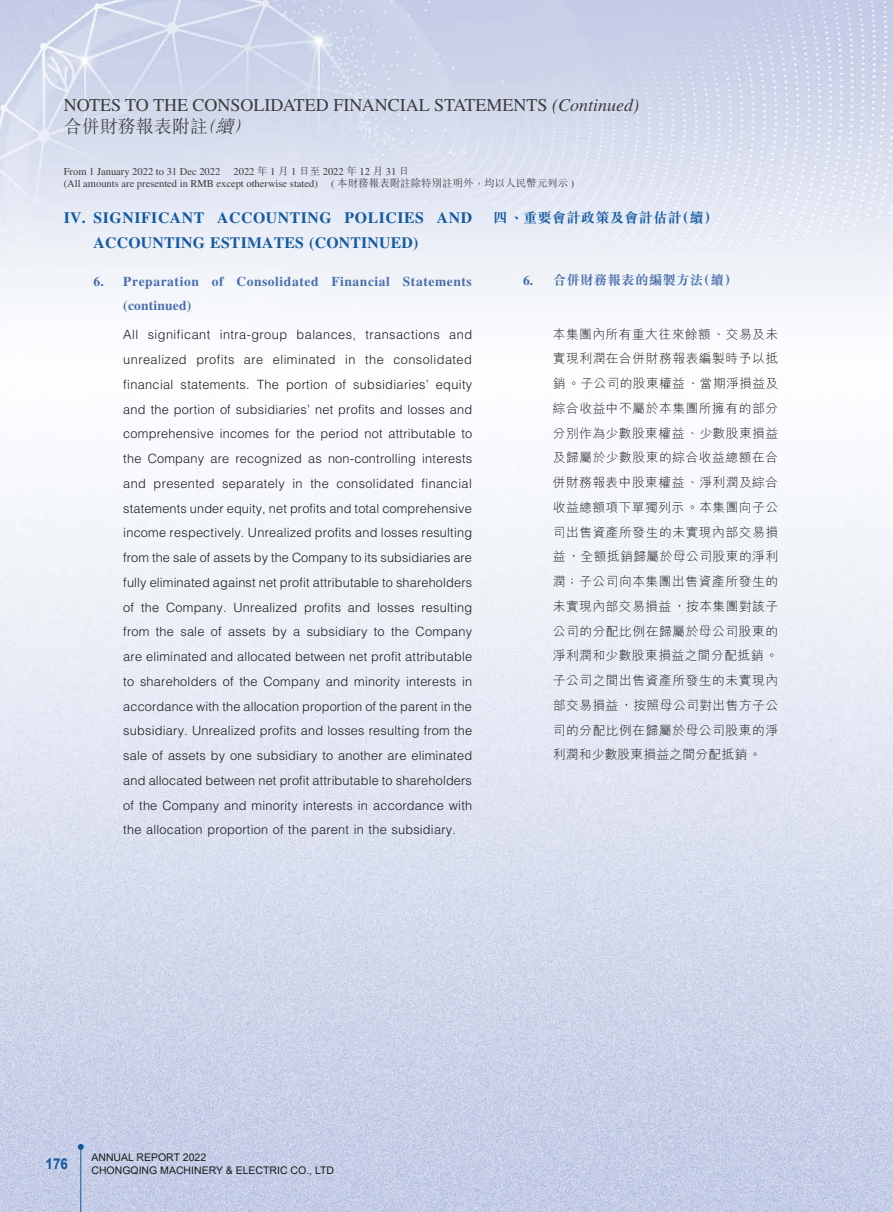
<style>
.page{position:relative;width:893px;height:1212px;background:#fff}
.page>*{position:absolute;margin:0;border:0;box-sizing:border-box;transform-origin:0 0}
.t1{font:18px "Times LT Std";color:#3c3c3b}
.t2{font:300 18px "M Sung HK";color:#3c3c3b}
.t3{font:700 15.75px/24.8px "Times LT Std";letter-spacing:.035em;color:#145aa0}
.t4{font:700 15px "Arial";color:#145aa0;scale:.9 1}
.t5{font:700 14.25px "M Sung HK";letter-spacing:.015em;color:#145aa0}
.t6{font:700 13.5px/24.8px "Times LT Std";letter-spacing:.045em;color:#476eac}
.t7{font:700 13.5px "M Sung HK";letter-spacing:.015em;color:#476eac}
.t8{font:300 12.75px/24.8px "Helvetica LT Std";letter-spacing:.015em;color:#1c1c1b;text-align:justify}
.t9{font:300 12.75px/24.8px "M Hei HK";letter-spacing:.035em;color:#1c1c1b;text-align:justify}
.t10{font:10.5px/12px "Times LT Std";color:#3c3c3b;text-align:center}
.t11{font:10.5px/12.6px "Arial";color:#1c1c1b}
.s1{font-style:italic}
.s2{font-family:"M Sung HK";font-weight:300}
.s3{font-family:"Times LT Std"}
</style>
<div class="page">
<img style="left:0;top:0;width:893px;height:1212px">
<hr style="left:80px;top:1147px;width:1px;height:65px;background:#145aa0">
<svg style="left:78px;top:1144px;width:6px;height:6px"></svg>
<h1 class="t1" style="left:64px;top:94px;width:577px">NOTES TO THE CONSOLIDATED FINANCIAL STATEMENTS <span class="s1">(Continued)</span></h1>
<h1 class="t2" style="left:64px;top:114px;width:194px">合併財務報表附註<span class="s1">（續）</span></h1>
<p class="t10" style="left:64px;top:165px;width:158px">From 1 January 2022 to 31 Dec 2022</p>
<p class="t10" style="left:64px;top:166px;width:512px">2022<span class="s2">年</span>1<span class="s2">月</span>1<span class="s2">日至</span>2022<span class="s2">年</span>12<span class="s2">月</span>31<span class="s2">日<br></span>(All amounts are presented in RMB except otherwise stated) ( <span class="s2">本財務報表附註除特別註明外，均以人民幣元列示</span> )</p>
<p class="t5" style="left:493px;top:207px;width:226px">四、重要會計政策及會計估計（續）</p>
<p class="t3" style="left:94px;top:205px;width:380px;text-indent:-30px">IV. SIGNIFICANT ACCOUNTING POLICIES AND<br>ACCOUNTING ESTIMATES (CONTINUED)</p>
<p class="t6" style="left:123px;top:268px;width:350px;text-indent:-30px">6. Preparation of Consolidated Financial Statements (continued)</p>
<p class="t8" style="left:123px;top:322px;width:350px">All significant intra-group balances, transactions and unrealized profits are eliminated in the consolidated financial statements. The portion of subsidiaries’ equity and the portion of subsidiaries’ net profits and losses and comprehensive incomes for the period not attributable to the Company are recognized as non-controlling interests and presented separately in the consolidated financial statements under equity, net profits and total comprehensive income respectively. Unrealized profits and losses resulting from the sale of assets by the Company to its subsidiaries are fully eliminated against net profit attributable to shareholders of the Company. Unrealized profits and losses resulting from the sale of assets by a subsidiary to the Company are eliminated and allocated between net profit attributable to shareholders of the Company and minority interests in accordance with the allocation proportion of the parent in the subsidiary. Unrealized profits and losses resulting from the sale of assets by one subsidiary to another are eliminated and allocated between net profit attributable to shareholders of the Company and minority interests in accordance with the allocation proportion of the parent in the subsidiary.</p>
<p class="t7" style="left:523px;top:270px;width:216px"><span class="s3">6.</span> 合併財務報表的編製方法（續）</p>
<p class="t9" style="left:553px;top:321px;width:227px">本集團內所有重大往來餘額、交易及未實現利潤在合併財務報表編製時予以抵銷。子公司的股東權益、當期淨損益及綜合收益中不屬於本集團所擁有的部分分別作為少數股東權益、少數股東損益及歸屬於少數股東的綜合收益總額在合併財務報表中股東權益、淨利潤及綜合收益總額項下單獨列示。本集團向子公司出售資產所發生的未實現內部交易損益，全額抵銷歸屬於母公司股東的淨利潤；子公司向本集團出售資產所發生的未實現內部交易損益，按本集團對該子公司的分配比例在歸屬於母公司股東的淨利潤和少數股東損益之間分配抵銷。子公司之間出售資產所發生的未實現內部交易損益，按照母公司對出售方子公司的分配比例在歸屬於母公司股東的淨利潤和少數股東損益之間分配抵銷。</p>
<p class="t4" style="left:46px;top:1153px;width:27px">176</p>
<p class="t11" style="left:91px;top:1151px;width:244px">ANNUAL REPORT 2022<br>CHONGQING MACHINERY &amp; ELECTRIC CO., LTD</p>
</div>
